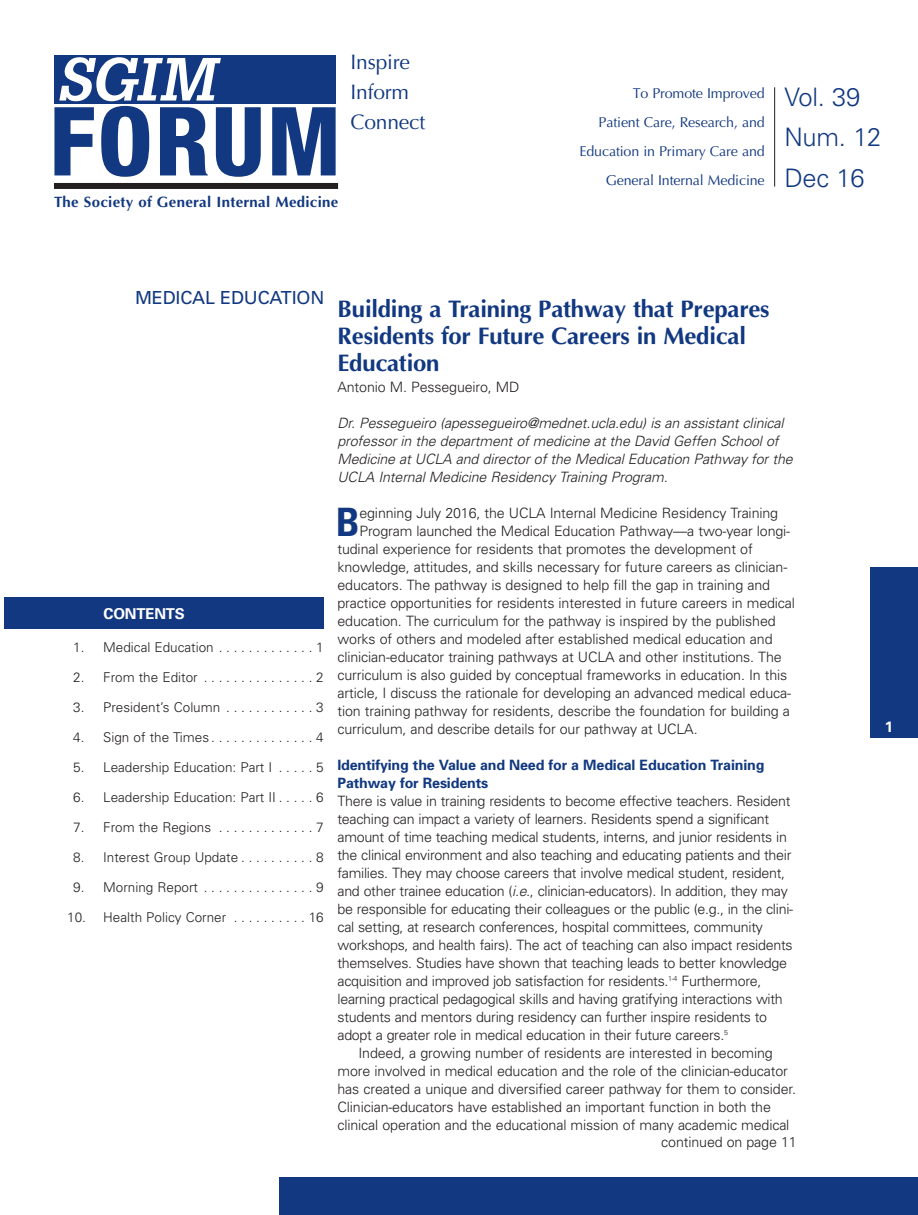
<style>
.page{position:relative;width:918px;height:1215px;background:#fff}
.page>*{position:absolute;margin:0;border:0;box-sizing:border-box;transform-origin:0 0}
.t1{font:800 condensed 95.55px "Helvetica Neue";letter-spacing:.02em;color:#113880}
.t2{font:italic 700 59.4px "Glypha";color:#fff}
.t3{font:700 condensed 39.15px "Univers";color:#113880}
.t4{font:300 25.5px/40.5px "Univers";letter-spacing:-.01em;color:#113880}
.t5{font:700 24px/27px "Optima";letter-spacing:-.01em;color:#113880}
.t6{font:21px/30px "Optima LT Std";letter-spacing:-.01em;color:#113880}
.t7{font:18px "Univers";letter-spacing:-.01em;color:#113880}
.t8{font:700 15px "Optima";letter-spacing:.02em;color:#113880}
.t9{font:700 15px "Univers";letter-spacing:-.01em;color:#fff}
.t10{font:300 14.25px/18px "Univers";letter-spacing:-.01em;color:#231f20}
.t11{font:italic 300 14.25px/18px "Univers";letter-spacing:-.01em;color:#231f20}
.t12{font:14.25px/29px "Optima LT Std";letter-spacing:-.01em;color:#113880;text-align:right}
.t13{font:700 14.25px/18px "Univers";letter-spacing:-.01em;color:#113880}
.t14{font:300 13.5px "Univers";color:#231f20}
.s1{font-style:italic}
</style>
<div class="page">
<div style="left:870px;top:567px;width:48px;height:171px;background:#113880"></div>
<div style="left:279px;top:1178px;width:639px;height:37px;background:#113880"></div>
<hr style="left:774px;top:87px;width:1px;height:100px;background:#231f20">
<div style="left:5px;top:597px;width:319px;height:32px;background:#113880"></div>
<div style="left:55px;top:55px;width:281px;height:48px;background:#113880"></div>
<div style="left:54px;top:183px;width:284px;height:6px;background:#231f20"></div>
<h2 class="t2" style="left:57px;top:45px;width:159px">SGIM</h2>
<h1 class="t1" style="left:50px;top:107px;width:293px">FORUM</h1>
<p class="t8" style="left:54px;top:193px;width:286px">The Society of General Internal Medicine</p>
<h3 class="t6" style="left:351px;top:49px;width:76px">Inspire<br>Inform<br>Connect</h3>
<p class="t12" style="left:579px;top:80px;width:187px">To Promote Improved<br>Patient Care, Research, and<br>Education in Primary Care and<br>General Internal Medicine</p>
<h3 class="t4" style="left:784px;top:79px;width:98px">Vol. 39<br>Num. 12<br>Dec 16</h3>
<p class="t7" style="left:135px;top:291px;width:191px">MEDICAL EDUCATION</p>
<p class="t9" style="left:104px;top:608px;width:83px">CONTENTS</p>
<p class="t14" style="left:73px;top:642px;width:252px">1. MedicalEducation.............1</p>
<p class="t14" style="left:73px;top:672px;width:252px">2. FromtheEditor ...............2</p>
<p class="t14" style="left:73px;top:702px;width:252px">3. President’s Column . . . . . . . . . . . . 3</p>
<p class="t14" style="left:73px;top:732px;width:252px">4. SignoftheTimes..............4</p>
<p class="t14" style="left:73px;top:762px;width:252px">5. Leadership Education: Part I . . . . . 5</p>
<p class="t14" style="left:73px;top:792px;width:252px">6. Leadership Education: Part II . . . . . 6</p>
<p class="t14" style="left:73px;top:822px;width:252px">7. FromtheRegions .............7</p>
<p class="t14" style="left:73px;top:852px;width:252px">8. Interest Group Update . . . . . . . . . . 8</p>
<p class="t14" style="left:73px;top:882px;width:252px">9. MorningReport ...............9</p>
<p class="t14" style="left:67px;top:912px;width:258px">10. Health Policy Corner . . . . . . . . . . 16</p>
<h3 class="t5" style="left:337px;top:295px;width:434px">Building a Training Pathway that Prepares<br>Residents for Future Careers in Medical<br>Education</h3>
<p class="t10" style="left:338px;top:379px;width:184px">Antonio M. Pessegueiro, MD</p>
<p class="t11" style="left:337px;top:415px;width:457px">Dr. Pessegueiro (apessegueiro@mednet.ucla.edu) is an assistant clinical professor in the department of medicine at the David Geffen School of Medicine at UCLA and director of the Medical Education Pathway for the UCLA Internal Medicine Residency Training Program.</p>
<h3 class="t3" style="left:336px;top:507px;width:25px">B</h3>
<p class="t10" style="left:359px;top:505px;width:420px">eginning July 2016, the UCLA Internal Medicine Residency Training</p>
<p class="t10" style="left:359px;top:523px;width:432px">Program launched the Medical Education Pathway—a two-year longi-</p>
<p class="t10" style="left:337px;top:541px;width:417px">tudinal experience for residents that promotes the development of</p>
<p class="t10" style="left:337px;top:559px;width:451px">knowledge, attitudes, and skills necessary for future careers as clinician-</p>
<p class="t10" style="left:337px;top:577px;width:434px">educators. The pathway is designed to help fill the gap in training and</p>
<p class="t10" style="left:337px;top:595px;width:459px">practice opportunities for residents interested in future careers in medical</p>
<p class="t10" style="left:337px;top:613px;width:440px">education. The curriculum for the pathway is inspired by the published</p>
<p class="t10" style="left:337px;top:631px;width:437px">works of others and modeled after established medical education and</p>
<p class="t10" style="left:337px;top:649px;width:446px">clinician-educator training pathways at UCLA and other institutions. The</p>
<p class="t10" style="left:337px;top:667px;width:451px">curriculum is also guided by conceptual frameworks in education. In this</p>
<p class="t10" style="left:337px;top:685px;width:455px">article, I discuss the rationale for developing an advanced medical educa-</p>
<p class="t10" style="left:337px;top:703px;width:454px">tion training pathway for residents, describe the foundation for building a</p>
<p class="t10" style="left:337px;top:721px;width:362px">curriculum, and describe details for our pathway at UCLA.</p>
<p class="t13" style="left:337px;top:757px;width:428px">Identifying the Value and Need for a Medical Education Training<br>Pathway for Residents</p>
<p class="t10" style="left:337px;top:793px;width:457px">There is value in training residents to become effective teachers. Resident teaching can impact a variety of learners. Residents spend a significant amount of time teaching medical students, interns, and junior residents in the clinical environment and also teaching and educating patients and their families. They may choose careers that involve medical student, resident, and other trainee education (<span class="s1">i.e.</span>, clinician-educators). In addition, they may be responsible for educating their colleagues or the public (e.g., in the clini&shy;cal setting, at research conferences, hospital committees, community workshops, and health fairs). The act of teaching can also impact residents themselves. Studies have shown that teaching leads to better knowledge acquisition and improved job satisfaction for residents.<sup>1-4</sup> Furthermore, learning practical pedagogical skills and having gratifying interactions with students and mentors during residency can further inspire residents to adopt a greater role in medical education in their future careers.<sup>5</sup></p>
<p class="t10" style="left:358px;top:1045px;width:416px">Indeed, a growing number of residents are interested in becoming</p>
<p class="t10" style="left:337px;top:1063px;width:452px">more involved in medical education and the role of the clinician-educator</p>
<p class="t10" style="left:337px;top:1081px;width:460px">has created a unique and diversified career pathway for them to consider.</p>
<p class="t10" style="left:337px;top:1099px;width:435px">Clinician-educators have established an important function in both the</p>
<p class="t10" style="left:337px;top:1117px;width:453px">clinical operation and the educational mission of many academic medical</p>
<p class="t10" style="left:661px;top:1135px;width:137px">continued on page 11</p>
<p class="t9" style="left:885px;top:721px;width:10px">1</p>
</div>
